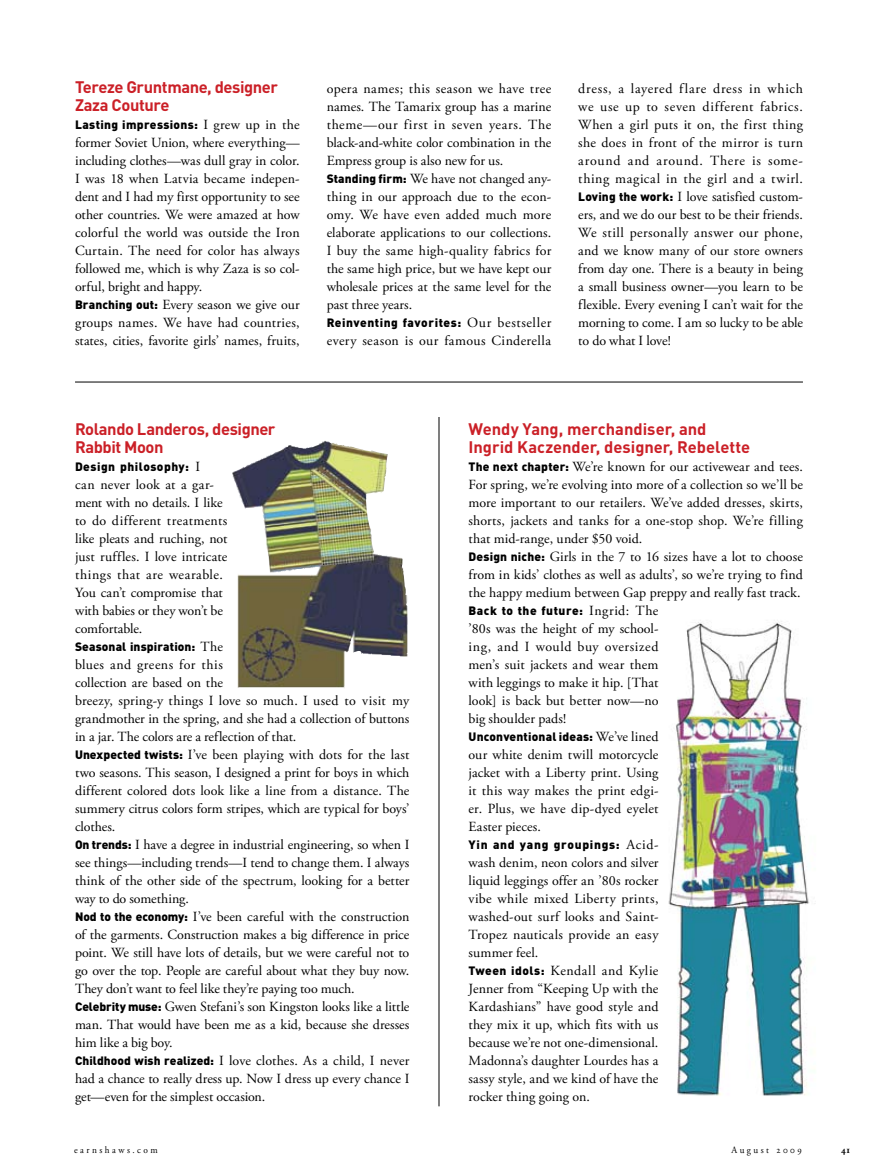
<style>
.page{position:relative;width:878px;height:1175px;background:#fff}
.page>*{position:absolute;margin:0;border:0;box-sizing:border-box;transform-origin:0 0}
.t1{font:700 16.5px/18px "DIN";letter-spacing:-.015em;color:#cb2027}
.t2{font:13.95px/18px "Adobe Garamond Pro";letter-spacing:.005em;color:#000}
.t3{font:13.95px "Adobe Garamond Pro";letter-spacing:.03em;color:#000}
.t4{font:900 12px "DIN";letter-spacing:.035em;color:#000}
.t5{font:900 12px "DIN";letter-spacing:.015em;color:#000}
.t6{font:900 12px "DIN";letter-spacing:.06em;color:#000}
.t7{font:900 12px "DIN";letter-spacing:.01em;color:#000}
.t8{font:9.75px "Adobe Garamond";letter-spacing:.27em;color:#000;scale:.95 1}
.t9{font:9.75px "Adobe Garamond Bold Os F";color:#000;scale:.95 1}
.s1{font-family:"Adobe Garamond Pro";font-weight:400;font-size:13.95px}
.s2{font-family:"DIN";font-weight:900;font-size:12px}
.s3{font-family:"Adobe Garamond Regular SC"}
</style>
<div class="page">
<hr style="left:75px;top:382px;width:727px;height:1px;background:#000">
<hr style="left:438px;top:417px;width:1px;height:689px;background:#000">
<img style="left:232px;top:441px;width:176px;height:247px">
<img style="left:668px;top:621px;width:141px;height:475px">
<p class="t1" style="left:75px;top:77px;width:204px">Tereze Gruntmane, designer<br>Zaza Couture</p>
<p class="t4" style="left:75px;top:117px;width:226px">Lasting impressions: <span class="s1">I grew up in the</span></p>
<p class="t2" style="left:75px;top:134px;width:226px">former Soviet Union, where everything— including clothes—was dull gray in color.<br>I was 18 when Latvia became indepen&shy;dent and I had my first opportunity to see other countries. We were amazed at how colorful the world was outside the Iron Curtain. The need for color has always followed me, which is why Zaza is so col&shy;orful, bright and happy.<br><span class="s2">Branching out:</span> Every season we give our groups names. We have had countries, states, cities, favorite girls’ names, fruits,</p>
<p class="t2" style="left:327px;top:80px;width:226px">opera names; this season we have tree names. The Tamarix group has a marine theme—our first in seven years. The black-and-white color combination in the Empress group is also new for us.<br><span class="s2">Standing firm:</span> We have not changed any&shy;thing in our approach due to the econ&shy;omy. We have even added much more elaborate applications to our collections.<br>I buy the same high-quality fabrics for the same high price, but we have kept our wholesale prices at the same level for the past three years.</p>
<p class="t4" style="left:327px;top:315px;width:226px">Reinventing favorites: <span class="s1">Our bestseller</span></p>
<p class="t3" style="left:327px;top:332px;width:226px">every season is our famous Cinderella</p>
<p class="t2" style="left:578px;top:80px;width:226px;text-align:justify">dress, a layered flare dress in which we use up to seven different fabrics.<br>When a girl puts it on, the first thing she does in front of the mirror is turn around and around. There is some&shy;thing magical in the girl and a twirl.<br><span class="s2">Loving the work:</span> I love satisfied custom&shy;ers, and we do our best to be their friends.<br>We still personally answer our phone, and we know many of our store owners from day one. There is a beauty in being a small business owner—you learn to be flexible. Every evening I can’t wait for the morning to come. I am so lucky to be able to do what I love!</p>
<p class="t1" style="left:75px;top:419px;width:202px">Rolando Landeros, designer<br>Rabbit Moon</p>
<p class="t4" style="left:75px;top:459px;width:127px">Design philosophy: <span class="s1">I</span></p>
<p class="t2" style="left:75px;top:476px;width:154px">can never look at a gar&shy;ment with no details. I like to do different treatments like pleats and ruching, not just ruffles. I love intricate things that are wearable.<br>You can’t compromise that with babies or they won’t be comfortable.</p>
<p class="t7" style="left:75px;top:639px;width:149px">Seasonal inspiration: <span class="s1">The</span></p>
<p class="t2" style="left:75px;top:656px;width:336px">blues and greens for this<br>collection are based on the<br>breezy, spring-y things I love so much. I used to visit my grandmother in the spring, and she had a collection of buttons in a jar. The colors are a reflection of that.<br><span class="s2">Unexpected twists:</span> I’ve been playing with dots for the last two seasons. This season, I designed a print for boys in which different colored dots look like a line from a distance. The summery citrus colors form stripes, which are typical for boys’ clothes.<br><span class="s2">On trends:</span> I have a degree in industrial engineering, so when I see things—including trends—I tend to change them. I always think of the other side of the spectrum, looking for a better way to do something.<br><span class="s2">Nod to the economy:</span> I’ve been careful with the construction of the garments. Construction makes a big difference in price point. We still have lots of details, but we were careful not to go over the top. People are careful about what they buy now.<br>They don’t want to feel like they’re paying too much.<br><span class="s2">Celebrity muse:</span> Gwen Stefani’s son Kingston looks like a little man. That would have been me as a kid, because she dresses him like a big boy.<br><span class="s2">Childhood wish realized:</span> I love clothes. As a child, I never had a chance to really dress up. Now I dress up every chance I get—even for the simplest occasion.</p>
<p class="t1" style="left:468px;top:419px;width:283px">Wendy Yang, merchandiser, and<br>Ingrid Kaczender, designer, Rebelette</p>
<p class="t2" style="left:468px;top:458px;width:336px"><span class="s2">The next chapter:</span> We’re known for our activewear and tees.<br>For spring, we’re evolving into more of a collection so we’ll be more important to our retailers. We’ve added dresses, skirts, shorts, jackets and tanks for a one-stop shop. We’re filling that mid-range, under $50 void.<br><span class="s2">Design niche:</span> Girls in the 7 to 16 sizes have a lot to choose from in kids’ clothes as well as adults’, so we’re trying to find the happy medium between Gap preppy and really fast track.</p>
<p class="t4" style="left:468px;top:603px;width:191px">Back to the future: <span class="s1">Ingrid: The</span></p>
<p class="t2" style="left:468px;top:620px;width:191px;text-align:justify">’80s was the height of my school&shy;ing, and I would buy oversized men’s suit jackets and wear them with leggings to make it hip. [That look] is back but better now—no big shoulder pads!</p>
<p class="t5" style="left:468px;top:729px;width:191px">Unconventional ideas: <span class="s1">We’ve lined</span></p>
<p class="t2" style="left:468px;top:746px;width:191px;text-align:justify">our white denim twill motorcycle jacket with a Liberty print. Using it this way makes the print edgi&shy;er. Plus, we have dip-dyed eyelet Easter pieces.</p>
<p class="t6" style="left:468px;top:837px;width:191px">Yin and yang groupings: <span class="s1">Acid-</span></p>
<p class="t2" style="left:468px;top:854px;width:191px">wash denim, neon colors and silver liquid leggings offer an ’80s rocker vibe while mixed Liberty prints, washed-out surf looks and Saint-<br>Tropez nauticals provide an easy summer feel.<br><span class="s2">Tween idols:</span> Kendall and Kylie<br>Jenner from “Keeping Up with the<br>Kardashians” have good style and they mix it up, which fits with us because we’re not one-dimensional.<br>Madonna’s daughter Lourdes has a sassy style, and we kind of have the rocker thing going on.</p>
<p class="t8" style="left:74px;top:1144px;width:90px">earnshaws.com</p>
<p class="t8" style="left:731px;top:1144px;width:75px">August <span class="s3">2009</span></p>
<p class="t9" style="left:841px;top:1144px;width:11px">41</p>
</div>
